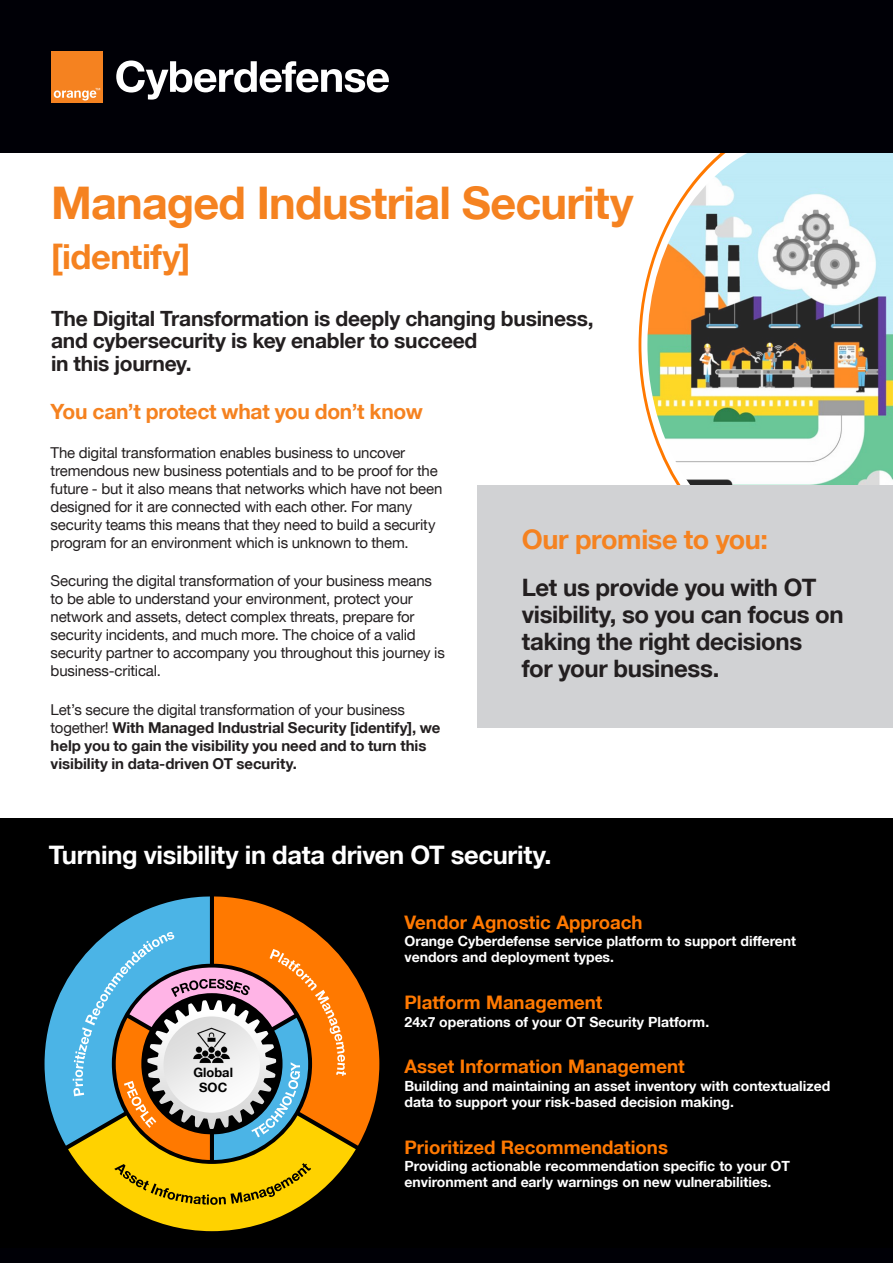
<style>
.page{position:relative;width:893px;height:1263px;background:#fff}
.page>*{position:absolute;margin:0;border:0;box-sizing:border-box;transform-origin:0 0}
.Title_orange{font:700 45px "Helvetica Neue";letter-spacing:-.015em;color:#f58220}
.Title_orange-2{font:700 34.5px "Helvetica Neue";letter-spacing:-.015em;color:#f58220}
.Introduction_black{font:700 27px "Helvetica Neue";letter-spacing:-.015em;color:#f58220}
.H2_white{font:700 25.5px "Helvetica Neue";letter-spacing:-.015em;color:#fff}
.H2_black{font:700 24px/27px "Helvetica Neue";letter-spacing:-.015em;color:#231f20}
.Introduction_black-2{font:700 21px/22.5px "Helvetica Neue";letter-spacing:-.015em;color:#231f20}
.H2_orange{font:700 21px "Helvetica Neue";letter-spacing:-.015em;color:#f58220}
.t1{font:700 18.6px "Helvetica Neue";color:#ff7900}
.H2_orange-2{font:15px/18px "Helvetica Neue";letter-spacing:-.015em;color:#231f20}
.H2_orange-3{font:700 15px/18px "Helvetica Neue";letter-spacing:-.005em;color:#231f20}
.t2{font:700 13.95px/16.2px "Helvetica Neue";color:#fff}
.t3{font:700 12.9px/15.5px "Helvetica Neue";color:#000;text-align:center}
.s1{font-weight:400}
</style>
<div class="page">
<img style="left:764px;top:153px;width:129px;height:333px">
<svg style="left:639px;top:153px;width:125px;height:333px"></svg>
<div style="left:477px;top:486px;width:416px;height:242px;background:#d1d2d4"></div>
<div style="left:0;top:1242px;width:893px;height:21px;background:#000006"></div>
<div style="left:0;top:818px;width:892px;height:429px;background:#000"></div>
<svg style="left:45px;top:896px;width:334px;height:335px"></svg>
<div style="left:0;top:0;width:893px;height:153px;background:#000006"></div>
<div style="left:51px;top:51px;width:51px;height:51px;background:#f58220"></div>
<svg style="left:54px;top:88px;width:46px;height:12px"></svg>
<svg style="left:116px;top:61px;width:273px;height:39px"></svg>
<p class="Title_orange" style="left:51px;top:175px;width:584px">Managed Industrial Security</p>
<p class="Title_orange-2" style="left:51px;top:235px;width:141px">[identify]</p>
<p class="Introduction_black-2" style="left:51px;top:307px;width:544px">The Digital Transformation is deeply changing business, and cybersecurity is key enabler to succeed<br>in this journey.</p>
<p class="H2_orange" style="left:51px;top:398px;width:374px">You can’t protect what you don’t know</p>
<p class="H2_orange-2" style="left:51px;top:443px;width:393px">The digital transformation enables business to uncover tremendous new business potentials and to be proof for the future - but it also means that networks which have not been designed for it are connected with each other. For many security teams this means that they need to build a security program for an environment which is unknown to them.</p>
<p class="H2_orange-2" style="left:51px;top:572px;width:396px">Securing the digital transformation of your business means to be able to understand your environment, protect your network and assets, detect complex threats, prepare for security incidents, and much more. The choice of a valid security partner to accompany you throughout this journey is business-critical.</p>
<p class="H2_orange-3" style="left:51px;top:700px;width:391px"><span class="s1">Let’s secure the digital transformation of your business together!</span> With Managed Industrial Security [identify], we help you to gain the visibility you need and to turn this visibility in data-driven OT security.</p>
<p class="Introduction_black" style="left:522px;top:523px;width:248px">Our promise to you:</p>
<p class="H2_black" style="left:522px;top:574px;width:324px">Let us provide you with OT visibility, so you can focus on taking the right decisions<br>for your business.</p>
<p class="H2_white" style="left:49px;top:839px;width:504px">Turning visibility in data driven OT security.</p>
<p class="t3" style="left:193px;top:1064px;width:41px">Global<br>SOC</p>
<p class="t1" style="left:404px;top:911px;width:240px">Vendor Agnostic Approach</p>
<p class="t2" style="left:404px;top:933px;width:393px">Orange Cyberdefense service platform to support different vendors and deployment types.</p>
<p class="t1" style="left:404px;top:991px;width:199px">Platform Management</p>
<p class="t2" style="left:404px;top:1013px;width:306px">24x7 operations of your OT Security Platform.</p>
<p class="t1" style="left:404px;top:1055px;width:282px">Asset Information Management</p>
<p class="t2" style="left:404px;top:1077px;width:427px">Building and maintaining an asset inventory with contextualized data to support your risk-based decision making.</p>
<p class="t1" style="left:404px;top:1135px;width:265px">Prioritized Recommendations</p>
<p class="t2" style="left:404px;top:1157px;width:387px">Providing actionable recommendation specific to your OT environment and early warnings on new vulnerabilities.</p>
</div>
